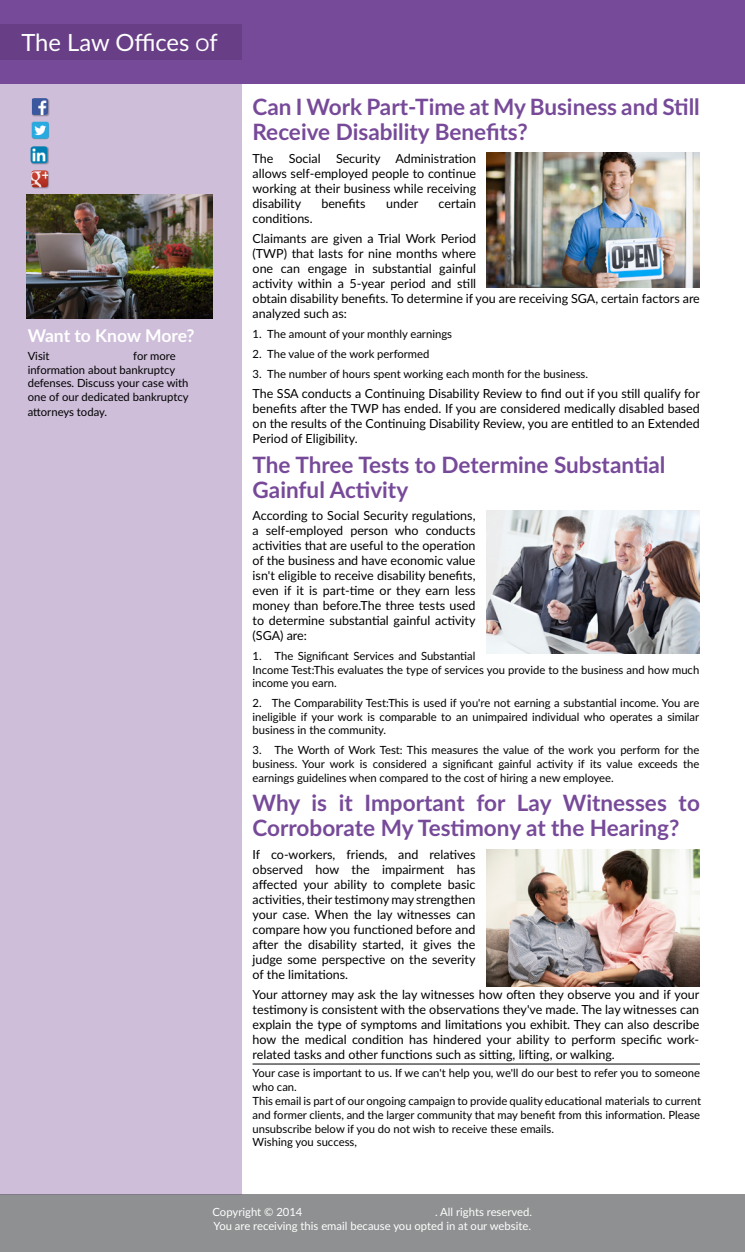
<style>
.page{position:relative;width:745px;height:1252px;background:#fff}
.page>*{position:absolute;margin:0;border:0;box-sizing:border-box;transform-origin:0 0}
.t1{font:23.75px "Lato";color:#fff}
.t2{font:700 22.5px/25px "Lato";color:#774a99}
.t3{font:700 17.5px "Lato";letter-spacing:-.005em;color:#fff}
.t4{font:17.5px "Lato";color:#fff}
.t5{font:12.5px/15px "Lato";color:#000}
.t6{font:11.25px/13.5px "Lato";color:#000}
.t7{font:11.25px/13.5px "Lato";color:#fff}
.s1{font-size:23.75px}
</style>
<div class="page">
<div style="left:0;top:0;width:744px;height:84px;background:#774a99"></div>
<div style="left:0;top:24px;width:242px;height:36px;background:#683f86"></div>
<div style="left:0;top:84px;width:242px;height:1110px;background:#cebeda"></div>
<div style="left:0;top:1194px;width:744px;height:58px;background:#8f9091"></div>
<div style="left:32px;top:98px;width:18px;height:19px;background:#000;opacity:.31"></div>
<img style="left:32px;top:98px;width:16px;height:17px">
<img style="left:31px;top:121px;width:19px;height:19px">
<div style="left:30px;top:146px;width:19px;height:19px;background:#000;opacity:.31"></div>
<img style="left:31px;top:146px;width:16px;height:17px">
<div style="left:31px;top:170px;width:18px;height:19px;background:#000;opacity:.31"></div>
<img style="left:31px;top:170px;width:17px;height:17px">
<hr style="left:252px;top:1063px;width:447px;height:1px;background:#000">
<img style="left:486px;top:153px;width:213px;height:135px">
<img style="left:486px;top:511px;width:213px;height:142px">
<img style="left:26px;top:195px;width:186px;height:124px">
<img style="left:486px;top:850px;width:212px;height:136px">
<h1 class="t1" style="left:21px;top:25px;width:169px">The Law Offices</h1>
<h3 class="t4" style="left:195px;top:32px;width:24px">O<span class="s1">f</span></h3>
<h3 class="t3" style="left:28px;top:323px;width:168px">Want to Know More?</h3>
<p class="t6" style="left:133px;top:349px;width:44px">for more</p>
<p class="t6" style="left:28px;top:349px;width:162px">Visit<br>information about bankruptcy defenses. Discuss your case with one of our dedicated bankruptcy</p>
<p class="t6" style="left:28px;top:405px;width:81px">attorneys today.</p>
<h2 class="t2" style="left:252px;top:93px;width:448px">Can I Work Part-Time at My Business and Still<br>Receive Disability Benefits?</h2>
<p class="t5" style="left:395px;top:150px;width:82px">Administration</p>
<p class="t5" style="left:252px;top:150px;width:22px">The</p>
<p class="t5" style="left:252px;top:165px;width:225px">allows self-employed people to continue</p>
<p class="t5" style="left:252px;top:180px;width:225px">working at their business while receiving</p>
<p class="t5" style="left:438px;top:195px;width:39px">certain</p>
<p class="t5" style="left:288px;top:150px;width:33px">Social</p>
<p class="t5" style="left:336px;top:150px;width:46px">Security</p>
<p class="t5" style="left:252px;top:195px;width:62px">disability conditions.</p>
<p class="t5" style="left:252px;top:230px;width:225px;text-align:right">Claimants are given a Trial Work Period (TWP) that lasts for nine months where gainful</p>
<p class="t5" style="left:321px;top:195px;width:46px">benefits</p>
<p class="t5" style="left:386px;top:195px;width:34px">under</p>
<p class="t5" style="left:372px;top:260px;width:61px">substantial</p>
<p class="t5" style="left:354px;top:260px;width:11px">in</p>
<p class="t5" style="left:281px;top:260px;width:21px">can</p>
<p class="t5" style="left:307px;top:260px;width:41px">engage</p>
<p class="t5" style="left:252px;top:260px;width:448px">one<br>activity within a 5-year period and still<br>obtain disability benefits. To determine if you are receiving SGA, certain factors are analyzed such as:</p>
<p class="t6" style="left:267px;top:326px;width:186px">The amount of your monthly earnings</p>
<p class="t6" style="left:252px;top:326px;width:11px">1.</p>
<p class="t6" style="left:267px;top:346px;width:164px">The value of the work performed</p>
<p class="t6" style="left:252px;top:346px;width:11px">2.</p>
<p class="t6" style="left:267px;top:366px;width:322px">The number of hours spent working each month for the business.</p>
<p class="t6" style="left:252px;top:366px;width:11px">3.</p>
<p class="t5" style="left:252px;top:385px;width:448px;text-align:justify">The SSA conducts a Continuing Disability Review to find out if you still qualify for benefits after the TWP has ended If. you are considered medically disabled based on the results of the Continuing Disability Review, you are entitled to an Extended Period of Eligibility.</p>
<h2 class="t2" style="left:252px;top:451px;width:414px">The Three Tests to Determine Substantial<br>Gainful Activity</h2>
<p class="t5" style="left:252px;top:508px;width:224px;text-align:right">According to Social Security regulations, conducts</p>
<p class="t5" style="left:266px;top:523px;width:79px">self-employed</p>
<p class="t5" style="left:394px;top:523px;width:25px">who</p>
<p class="t5" style="left:252px;top:523px;width:224px">a<br>activities that are useful to the operation of the business and have economic value isn t' eligible to receive disability benefits, even if it is part-time or they earn less money than before.The three tests used to determine substantial gainful activity (SGA) are:</p>
<p class="t6" style="left:274px;top:649px;width:202px">The Significant Services and Substantial</p>
<p class="t5" style="left:350px;top:523px;width:39px">person</p>
<p class="t6" style="left:252px;top:649px;width:448px">1.<br>Income Test:This evaluates the type of services you provide to the business and how much income you earn.</p>
<p class="t6" style="left:272px;top:696px;width:428px">The Comparability Test:This is used if you r e' not earning a substantial income. You are</p>
<p class="t6" style="left:252px;top:696px;width:448px">2.<br>ineligible if your work is comparable to an unimpaired individual who operates a similar business in the community.</p>
<p class="t6" style="left:274px;top:743px;width:426px">The Worth of Work Test: This measures the value of the work you perform for the</p>
<p class="t6" style="left:252px;top:743px;width:11px">3.</p>
<p class="t6" style="left:252px;top:756px;width:362px">business. Your work<br>earnings guidelines when compared to the cost of hiring a new employee.</p>
<p class="t6" style="left:372px;top:756px;width:55px">considered</p>
<p class="t6" style="left:498px;top:756px;width:35px">gainful</p>
<p class="t6" style="left:589px;top:756px;width:44px">its value</p>
<p class="t6" style="left:637px;top:756px;width:41px">exceeds</p>
<p class="t6" style="left:682px;top:756px;width:18px">the</p>
<p class="t6" style="left:442px;top:756px;width:52px">significant</p>
<p class="t6" style="left:536px;top:756px;width:49px">activity if</p>
<p class="t6" style="left:360px;top:756px;width:9px">is</p>
<p class="t6" style="left:432px;top:756px;width:7px">a</p>
<h2 class="t2" style="left:252px;top:789px;width:428px">Why<br>Corroborate My Testimony at the Hearing?</h2>
<p class="t5" style="left:429px;top:846px;width:47px">relatives</p>
<h2 class="t2" style="left:311px;top:789px;width:17px">is</h2>
<h2 class="t2" style="left:338px;top:789px;width:16px">it</h2>
<h2 class="t2" style="left:562px;top:789px;width:106px">Witnesses</h2>
<h2 class="t2" style="left:476px;top:789px;width:31px">for</h2>
<h2 class="t2" style="left:364px;top:789px;width:102px">Important</h2>
<h2 class="t2" style="left:516px;top:789px;width:36px">Lay</h2>
<h2 class="t2" style="left:678px;top:789px;width:23px">to</h2>
<p class="t5" style="left:271px;top:846px;width:66px">co-workers,</p>
<p class="t5" style="left:346px;top:846px;width:42px">friends,</p>
<p class="t5" style="left:398px;top:846px;width:22px">and</p>
<p class="t5" style="left:252px;top:846px;width:9px">If</p>
<p class="t5" style="left:252px;top:861px;width:52px">observed</p>
<p class="t5" style="left:315px;top:861px;width:25px">how</p>
<p class="t5" style="left:351px;top:861px;width:20px">the</p>
<p class="t5" style="left:382px;top:861px;width:64px">impairment</p>
<p class="t5" style="left:456px;top:861px;width:20px">has</p>
<p class="t5" style="left:252px;top:876px;width:46px">affected</p>
<p class="t5" style="left:252px;top:891px;width:224px">activities, their testimony may strengthen</p>
<p class="t5" style="left:252px;top:906px;width:224px">your case. When the lay witnesses can</p>
<p class="t5" style="left:252px;top:921px;width:224px">compare how you functioned before and</p>
<p class="t5" style="left:457px;top:936px;width:20px">the</p>
<p class="t5" style="left:334px;top:876px;width:35px">ability</p>
<p class="t5" style="left:390px;top:876px;width:52px">complete</p>
<p class="t5" style="left:447px;top:876px;width:29px">basic</p>
<p class="t5" style="left:373px;top:876px;width:13px">to</p>
<p class="t5" style="left:303px;top:876px;width:26px">your</p>
<p class="t5" style="left:284px;top:936px;width:20px">the</p>
<p class="t5" style="left:308px;top:936px;width:50px">disability</p>
<p class="t5" style="left:362px;top:936px;width:43px">started,</p>
<p class="t5" style="left:410px;top:936px;width:9px">it</p>
<p class="t5" style="left:423px;top:936px;width:29px">gives</p>
<p class="t5" style="left:252px;top:936px;width:224px">after<br>judge some perspective on the severity of the limitations.</p>
<p class="t5" style="left:252px;top:986px;width:448px;text-align:justify">Your attorney may ask the lay witnesses how often they observe you and if your testimony is consistent with the observations they've made. The lay witnesses can explain the type of symptoms and limitations you exhibit. They can also describe</p>
<p class="t5" style="left:252px;top:1046px;width:363px">related tasks and other functions such as sitting, lifting, or walking.</p>
<p class="t5" style="left:252px;top:1031px;width:448px">how the medical condition has hindered your ability to perform specific work-</p>
<p class="t6" style="left:252px;top:1065px;width:450px;line-height:13.9px">Your case is important to us If. we can t' help you, we l l' do our best to refer you to someone who can.<br>This email is part of our ongoing campaign to provide quality educational materials to current and former clients, and the larger community that may benefit from this information. Please unsubscribe below if you do not wish to receive these emails.<br>Wishing you success,</p>
<p class="t7" style="left:212px;top:1204px;width:320px">Copyright © 2014<br>You are receiving this email because you opted in at our website.</p>
<p class="t7" style="left:435px;top:1204px;width:98px">. All rights reserved.</p>
</div>
